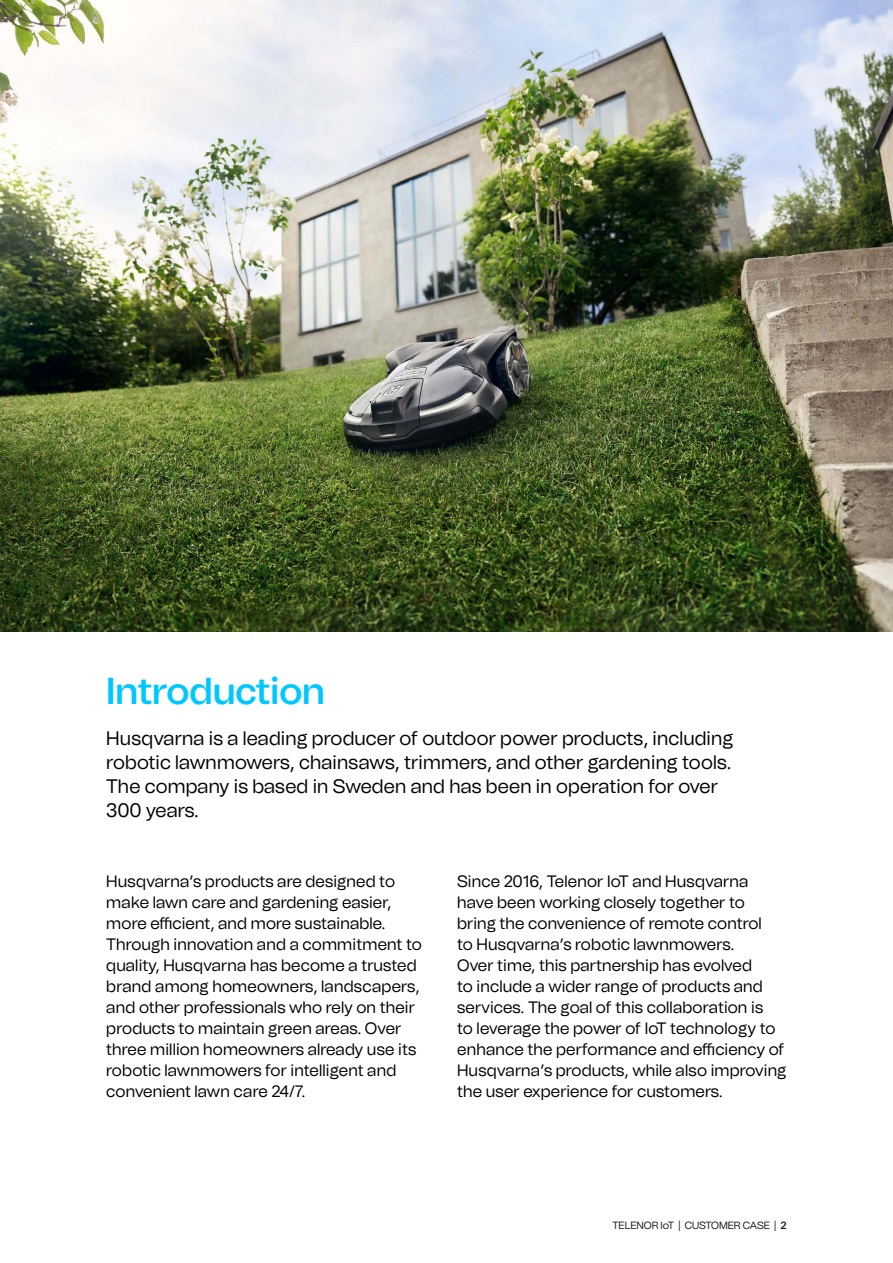
<style>
.page{position:relative;width:893px;height:1263px;background:#fff}
.page>*{position:absolute;margin:0;border:0;box-sizing:border-box;transform-origin:0 0}
.t1{font:500 37.5px "Telenor Evolution";color:#00c8ff}
.t2{font:300 19.5px/24px "Telenor Evolution";letter-spacing:.01em;color:#000}
.t3{font:300 16.5px/21px "Telenor Evolution";letter-spacing:.01em;color:#000}
.t4{font:300 10.5px "Telenor Evolution";color:#1a1a1a}
.s1{font-weight:500}
</style>
<div class="page">
<img style="left:0;top:0;width:893px;height:631px">
<h1 class="t1" style="left:106px;top:668px;width:220px">Introduction</h1>
<p class="t2" style="left:106px;top:727px;width:628px">Husqvarna is a leading producer of outdoor power products, including robotic lawnmowers, chainsaws, trimmers, and other gardening tools.<br>The company is based in Sweden and has been in operation for over 300 years.</p>
<p class="t3" style="left:106px;top:871px;width:317px">Husqvarna’s products are designed to make lawn care and gardening easier, more efficient, and more sustainable.<br>Through innovation and a commitment to quality, Husqvarna has become a trusted brand among homeowners, landscapers, and other professionals who rely on their products to maintain green areas. Over three million homeowners already use its robotic lawnmowers for intelligent and convenient lawn care 24/7.</p>
<p class="t3" style="left:457px;top:871px;width:331px">Since 2016, Telenor IoT and Husqvarna have been working closely together to bring the convenience of remote control<br>to Husqvarna’s robotic lawnmowers.<br>Over time, this partnership has evolved<br>to include a wider range of products and services. The goal of this collaboration is<br>to leverage the power of IoT technology to enhance the performance and efficiency of Husqvarna’s products, while also improving the user experience for customers.</p>
<p class="t4" style="left:612px;top:1219px;width:176px">TELENOR IoT | CUSTOMER CASE | <span class="s1">2</span></p>
</div>
